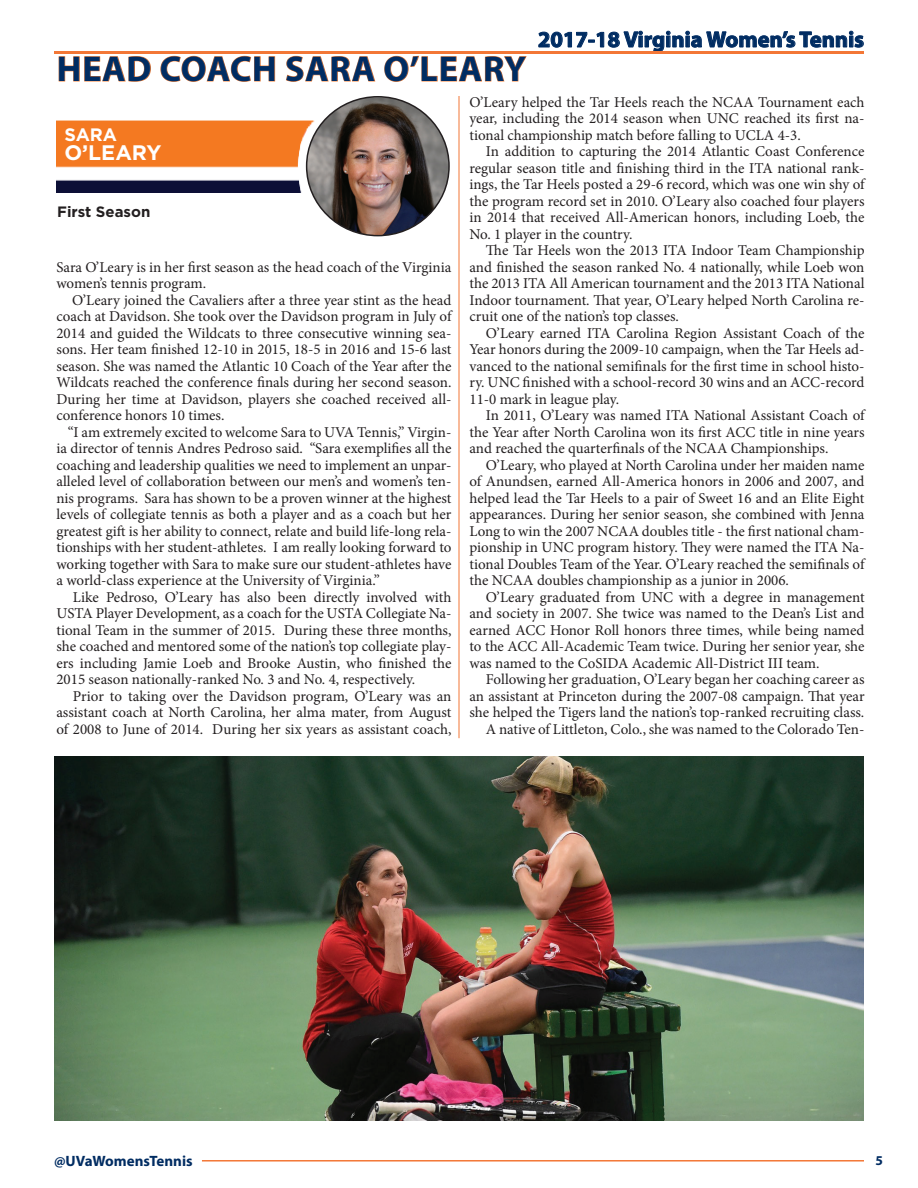
<style>
.page{position:relative;width:918px;height:1188px;background:#fff}
.page>*{position:absolute;margin:0;border:0;box-sizing:border-box;transform-origin:0 0}
.t1{font:700 36px "Myriad Pro";letter-spacing:.02em;color:#002c62}
.t2{font:700 22.5px "Myriad Pro";color:#002c62}
.t3{font:700 21px "Gotham";color:#fff}
.t4{font:700 18px "Gotham";color:#fff}
.t5{font:15px/16.5px "Minion Pro";letter-spacing:-.005em;color:#231f20;text-align:justify}
.t6{font:700 15px "Myriad Pro";color:#002c62}
.t7{font:700 15px "Gotham";color:#231f20}
.t8{font:700 13.5px "Myriad Pro";color:#002c62}
</style>
<div class="page">
<hr style="left:202px;top:1160px;width:662px;height:2px;background:#f37736">
<svg style="left:538px;top:31px;width:326px;height:20px"></svg>
<hr style="left:54px;top:51px;width:810px;height:3px;background:#f37736">
<img style="left:55px;top:757px;width:808px;height:363px">
<hr style="left:459px;top:96px;width:1px;height:642px;background:#f37736">
<svg style="left:58px;top:56px;width:93px;height:26px"></svg>
<svg style="left:160px;top:56px;width:115px;height:26px"></svg>
<svg style="left:286px;top:56px;width:89px;height:26px"></svg>
<svg style="left:384px;top:56px;width:143px;height:26px"></svg>
<img style="left:307px;top:97px;width:142px;height:139px">
<img style="left:56px;top:121px;width:263px;height:71px">
<h1 class="t1" style="left:57px;top:45px;width:471px">head coach sara o’leary</h1>
<h2 class="t2" style="left:538px;top:25px;width:328px">2017-18 Virginia Women’s Tennis</h2>
<p class="t4" style="left:64px;top:123px;width:54px">Sara</p>
<h3 class="t3" style="left:64px;top:139px;width:99px">O’Leary</h3>
<p class="t7" style="left:57px;top:202px;width:95px">First Season</p>
<p class="t5" style="left:56px;top:259px;width:397px">Sara O’Leary is in her first season as the head coach of the Virginia women’s tennis program.</p>
<p class="t5" style="left:56px;top:292px;width:397px;text-indent:16px">O’Leary joined the Cavaliers after a three year stint as the head coach at Davidson. She took over the Davidson program in July of 2014 and guided the Wildcats to three consecutive winning sea&shy;sons. Her team finished 12-10 in 2015, 18-5 in 2016 and 15-6 last season. She was named the Atlantic 10 Coach of the Year after the Wildcats reached the conference finals during her second season.<br>During her time at Davidson, players she coached received all&shy;conference honors 10 times.</p>
<p class="t5" style="left:56px;top:424px;width:397px;text-indent:11px">“I am extremely excited to welcome Sara to UVA Tennis,” Virgin&shy;ia director of tennis Andres Pedroso said. “Sara exemplifies all the coaching and leadership qualities we need to implement an unpar&shy;alleled level of collaboration between our men’s and women’s ten&shy;nis programs. Sara has shown to be a proven winner at the highest levels of collegiate tennis as both a player and as a coach but her greatest gift is her ability to connect, relate and build life-long rela&shy;tionships with her student-athletes. I am really looking forward to working together with Sara to make sure our student-athletes have a world-class experience at the University of Virginia.”</p>
<p class="t5" style="left:56px;top:589px;width:397px;text-indent:16px">Like Pedroso, O’Leary has also been directly involved with USTA Player Development, as a coach for the USTA Collegiate Na&shy;tional Team in the summer of 2015. During these three months, she coached and mentored some of the nation’s top collegiate play&shy;ers including Jamie Loeb and Brooke Austin, who finished the 2015 season nationally-ranked No. 3 and No. 4, respectively.</p>
<p class="t5" style="left:56px;top:688px;width:397px;text-indent:16px">Prior to taking over the Davidson program, O’Leary was an assistant coach at North Carolina, her alma mater, from August of 2008 to June of 2014. During her six years as assistant coach,</p>
<p class="t5" style="left:469px;top:94px;width:397px">O’Leary helped the Tar Heels reach the NCAA Tournament each year, including the 2014 season when UNC reached its first na&shy;tional championship match before falling to UCLA 4-3.</p>
<p class="t5" style="left:469px;top:143px;width:397px;text-indent:16px">In addition to capturing the 2014 Atlantic Coast Conference regular season title and finishing third in the ITA national rank&shy;ings, the Tar Heels posted a 29-6 record, which was one win shy of the program record set in 2010. O’Leary also coached four players in 2014 that received All-American honors, including Loeb, the No. 1 player in the country.</p>
<p class="t5" style="left:469px;top:242px;width:397px;text-indent:16px">The Tar Heels won the 2013 ITA Indoor Team Championship and finished the season ranked No. 4 nationally, while Loeb won the 2013 ITA All American tournament and the 2013 ITA National Indoor tournament. That year, O’Leary helped North Carolina re&shy;cruit one of the nation’s top classes.</p>
<p class="t5" style="left:469px;top:325px;width:397px;text-indent:16px">O’Leary earned ITA Carolina Region Assistant Coach of the Year honors during the 2009-10 campaign, when the Tar Heels ad&shy;vanced to the national semifinals for the first time in school histo&shy;ry. UNC finished with a school-record 30 wins and an ACC-record 11-0 mark in league play.</p>
<p class="t5" style="left:469px;top:407px;width:397px;text-indent:16px">In 2011, O’Leary was named ITA National Assistant Coach of the Year after North Carolina won its first ACC title in nine years and reached the quarterfinals of the NCAA Championships.</p>
<p class="t5" style="left:469px;top:457px;width:397px;text-indent:16px">O’Leary, who played at North Carolina under her maiden name of Anundsen, earned All-America honors in 2006 and 2007, and helped lead the Tar Heels to a pair of Sweet 16 and an Elite Eight appearances. During her senior season, she combined with Jenna Long to win the 2007 NCAA doubles title - the first national cham&shy;pionship in UNC program history. They were named the ITA Na&shy;tional Doubles Team of the Year. O’Leary reached the semifinals of the NCAA doubles championship as a junior in 2006.</p>
<p class="t5" style="left:469px;top:589px;width:397px;text-indent:16px">O’Leary graduated from UNC with a degree in management and society in 2007. She twice was named to the Dean’s List and earned ACC Honor Roll honors three times, while being named to the ACC All-Academic Team twice. During her senior year, she was named to the CoSIDA Academic All-District III team.</p>
<p class="t5" style="left:469px;top:671px;width:397px;text-align:right">Following her graduation, O’Leary began her coaching career as an assistant at Princeton during the 2007-08 campaign. That year she helped the Tigers land the nation’s top-ranked recruiting class.<br>A native of Littleton, Colo., she was named to the Colorado Ten-</p>
<p class="t6" style="left:54px;top:1151px;width:140px">@UVaWomensTennis</p>
<p class="t8" style="left:876px;top:1152px;width:9px">5</p>
</div>
